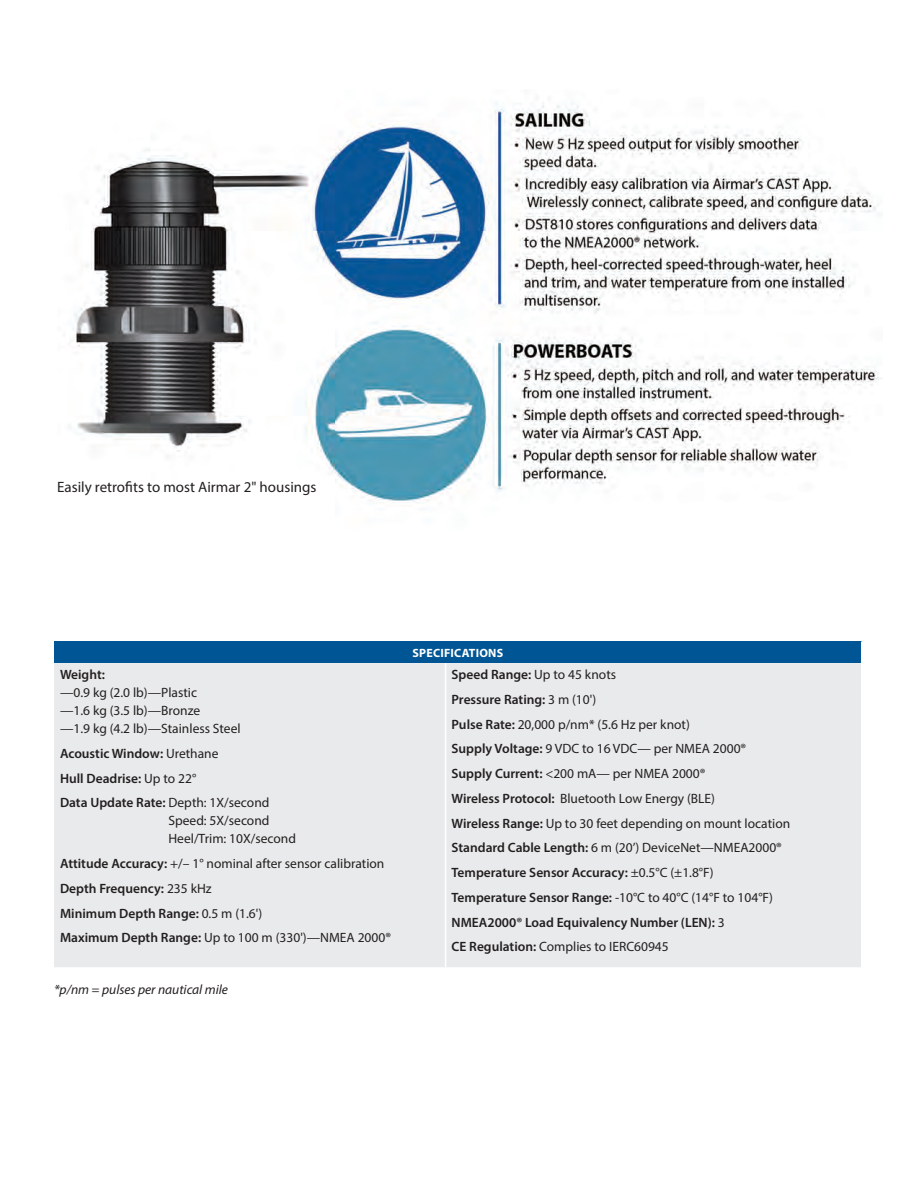
<style>
.page{position:relative;width:918px;height:1188px;background:#fff}
.page>*{position:absolute;margin:0;border:0;box-sizing:border-box;transform-origin:0 0}
.t1{font:15px "Myriad Pro";color:#231f20}
.t2{font:13.5px/24.8px "Myriad Pro";color:#231f20}
.t3{font:600 13.5px/24.8px "Myriad Pro";color:#231f20}
.t4{font:italic 13.5px "Myriad Pro";color:#231f20}
.t5{font:700 12px "Myriad Pro";letter-spacing:.02em;color:#fff}
.s1{font-weight:400}
.s2{font-weight:600}
</style>
<div class="page">
<img style="left:69px;top:102px;width:812px;height:407px">
<div style="left:54px;top:642px;width:808px;height:21px;background:#005595"></div>
<div style="left:54px;top:663px;width:807px;height:304px;background:#e9eaeb"></div>
<svg style="left:861px;top:642px;width:1px;height:21px"></svg>
<hr style="left:445px;top:663px;width:1px;height:304px;background:#fff">
<p class="t1" style="left:57px;top:478px;width:261px">Easily retrofits to most Airmar 2" housings</p>
<p class="t3" style="left:60px;top:662px;width:46px">Weight:</p>
<p class="t2" style="left:60px;top:684px;width:182px;line-height:18px">—0.9 kg (2.0 lb)—Plastic<br>—1.6 kg (3.5 lb)—Bronze<br>—1.9 kg (4.2 lb)—Stainless Steel</p>
<p class="t3" style="left:60px;top:741px;width:211px">Acoustic Window: <span class="s1">Urethane<br></span>Hull Deadrise: <span class="s1">Up to 22°<br></span>Data Update Rate: <span class="s1">Depth: 1X/second</span></p>
<p class="t2" style="left:169px;top:812px;width:129px;line-height:18px">Speed: 5X/second<br>Heel/Trim: 10X/second</p>
<p class="t2" style="left:60px;top:851px;width:333px"><span class="s2">Attitude Accuracy:</span> +/– 1° nominal after sensor calibration <span class="s2">Depth Frequency:</span> 235 kHz<br><span class="s2">Minimum Depth Range:</span> 0.5 m (1.6')<br><span class="s2">Maximum Depth Range:</span> Up to 100 m (330')—NMEA 2000®</p>
<p class="t4" style="left:54px;top:981px;width:176px">*p/nm = pulses per nautical mile</p>
<p class="t5" style="left:412px;top:645px;width:92px">SPECIFICATIONS</p>
<p class="t2" style="left:452px;top:662px;width:340px"><span class="s2">Speed Range:</span> Up to 45 knots<br><span class="s2">Pressure Rating:</span> 3 m (10')<br><span class="s2">Pulse Rate:</span> 20,000 p/nm* (5.6 Hz per knot)<br><span class="s2">Supply Voltage:</span> 9 VDC to 16 VDC— per NMEA 2000® <span class="s2">Supply Current:</span> &lt;200 mA— per NMEA 2000®<br><span class="s2">Wireless Protocol:</span> Bluetooth Low Energy (BLE)<br><span class="s2">Wireless Range:</span> Up to 30 feet depending on mount location <span class="s2">Standard Cable Length:</span> 6 m (20’) DeviceNet—NMEA2000® <span class="s2">Temperature Sensor Accuracy:</span> ±0.5°C (±1.8°F)<br><span class="s2">Temperature Sensor Range:</span> -10°C to 40°C (14°F to 104°F)<br><span class="s2">NMEA2000® Load Equivalency Number (LEN):</span> 3<br><span class="s2">CE Regulation:</span> Complies to IERC60945</p>
</div>
